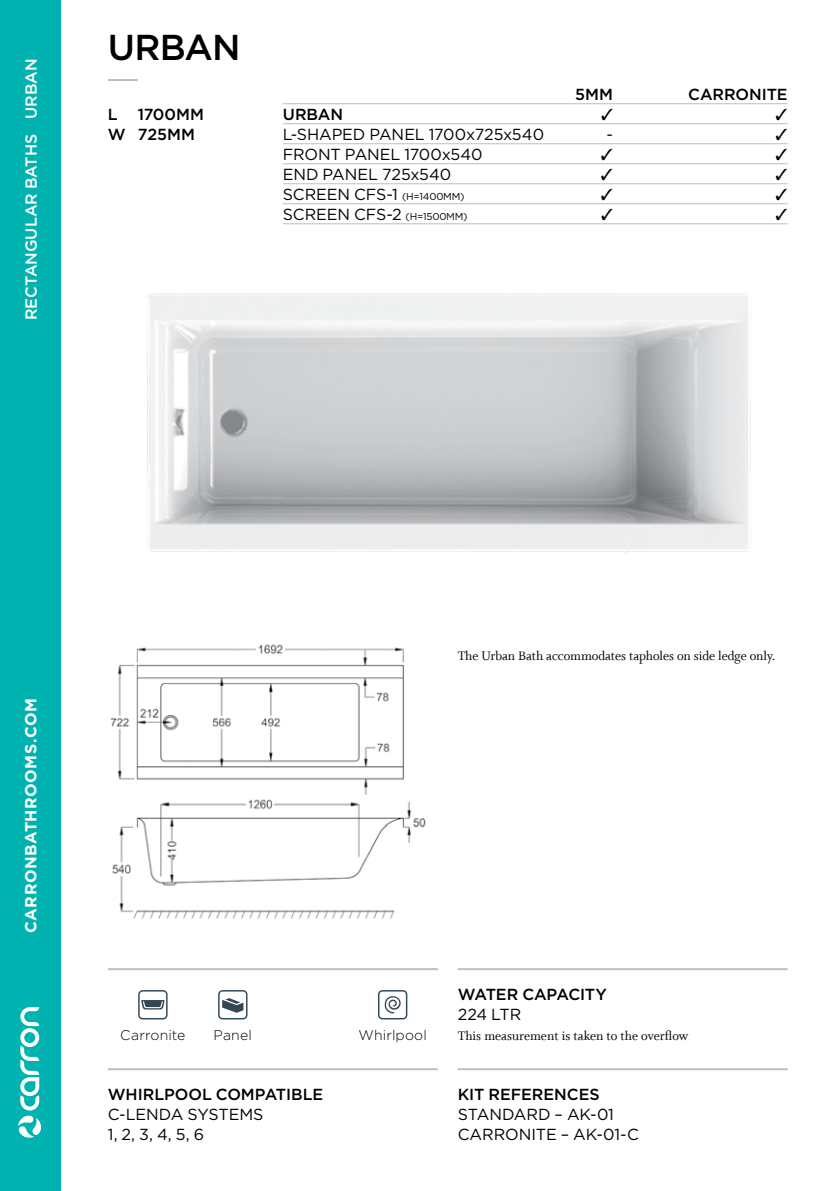
<style>
.page{position:relative;width:840px;height:1191px;background:#fff}
.page>*{position:absolute;margin:0;border:0;box-sizing:border-box;transform-origin:0 0}
.t1{font:500 36px "Gotham";color:#000}
.t2{font:16px/20px "Gotham";letter-spacing:-.01em;color:#000}
.t3{font:500 16px/20px "Gotham";color:#000}
.t4{font:500 16px "Gotham";color:#fff}
.t5{font:700 16px "Gotham";letter-spacing:.03em;color:#fff}
.t6{font:14px "Whitman Roman LF";letter-spacing:-.005em;color:#000}
.t7{font:300 14px "Gotham";letter-spacing:.01em;color:#000}
.s1{font-size:10px}
</style>
<div class="page">
<hr style="left:108px;top:79px;width:30px;height:2px;background:#bcbec0">
<svg style="left:138px;top:990px;width:29px;height:29px"></svg>
<svg style="left:218px;top:990px;width:29px;height:29px"></svg>
<svg style="left:378px;top:990px;width:29px;height:29px"></svg>
<hr style="left:108px;top:1068px;width:329px;height:2px;background:#bcbec0">
<hr style="left:108px;top:968px;width:329px;height:2px;background:#bcbec0">
<hr style="left:457px;top:968px;width:330px;height:2px;background:#bcbec0">
<hr style="left:457px;top:1068px;width:330px;height:2px;background:#bcbec0">
<div style="left:0;top:0;width:60px;height:1191px;background:#00b3b0"></div>
<hr style="left:282px;top:103px;width:505px;height:1px;background:#bcbec0">
<hr style="left:282px;top:123px;width:505px;height:1px;background:#bcbec0">
<hr style="left:282px;top:143px;width:505px;height:1px;background:#bcbec0">
<hr style="left:282px;top:163px;width:505px;height:1px;background:#bcbec0">
<hr style="left:282px;top:183px;width:505px;height:1px;background:#bcbec0">
<hr style="left:282px;top:203px;width:505px;height:1px;background:#bcbec0">
<hr style="left:282px;top:223px;width:505px;height:1px;background:#bcbec0">
<img style="left:147px;top:293px;width:604px;height:261px">
<img style="left:110px;top:644px;width:316px;height:275px">
<svg style="left:18px;top:1007px;width:23px;height:130px"></svg>
<p class="t4" style="left:22px;top:320px;width:263px;rotate:-90deg">RECTANGU LAR BATHS URBAN</p>
<h1 class="t1" style="left:108px;top:27px;width:53px">URBA</h1>
<h1 class="t1" style="left:212px;top:27px;width:30px">N</h1>
<p class="t3" style="left:108px;top:104px;width:98px;text-indent:30px">1700MM<br>W 725MM</p>
<p class="t3" style="left:108px;top:104px;width:6px">L</p>
<p class="t3" style="left:575px;top:84px;width:63px">5MM CARR</p>
<p class="t3" style="left:735px;top:84px;width:53px">ONITE</p>
<p class="t3" style="left:282px;top:104px;width:13px">URBA</p>
<p class="t3" style="left:330px;top:104px;width:14px">N</p>
<p class="t2" style="left:282px;top:124px;width:263px">L-SHAPED PANEL 1700X725X540</p>
<p class="t2" style="left:606px;top:124px;width:8px">-</p>
<p class="t2" style="left:282px;top:144px;width:201px">FRONT PANEL 1700X540</p>
<p class="t2" style="left:282px;top:164px;width:170px">END PANEL 725X540</p>
<p class="t2" style="left:282px;top:184px;width:183px">SCREEN CFS-1 <span class="s1">(H =1400MM)</span></p>
<p class="t2" style="left:282px;top:204px;width:186px">SCREEN CFS-2 <span class="s1">(H =1500MM)</span></p>
<p class="t5" style="left:22px;top:933px;width:236px;rotate:-90deg">carronbathrooms.com</p>
<p class="t6" style="left:457px;top:648px;width:319px">The Urban Bath accommodates tapholes on side ledge only.</p>
<p class="t7" style="left:120px;top:1027px;width:67px">Carronite</p>
<p class="t7" style="left:213px;top:1027px;width:40px">Panel</p>
<p class="t7" style="left:358px;top:1027px;width:70px">Whirlpool</p>
<p class="t3" style="left:108px;top:1084px;width:217px">WHIRLPOOL COMPATIBLE</p>
<p class="t2" style="left:108px;top:1104px;width:155px">C-LENDA SYSTEMS<br>1, 2, 3, 4, 5, 6</p>
<p class="t3" style="left:457px;top:984px;width:151px">WATER CAPACITY</p>
<p class="t2" style="left:457px;top:1004px;width:65px">224 LTR</p>
<p class="t6" style="left:457px;top:1028px;width:232px">This measurement is taken to the overflow</p>
<p class="t3" style="left:457px;top:1084px;width:143px">KIT REFERENCES</p>
<p class="t2" style="left:457px;top:1104px;width:182px">STANDARD – AK-01<br>CARRONITE – AK-01-C</p>
</div>
